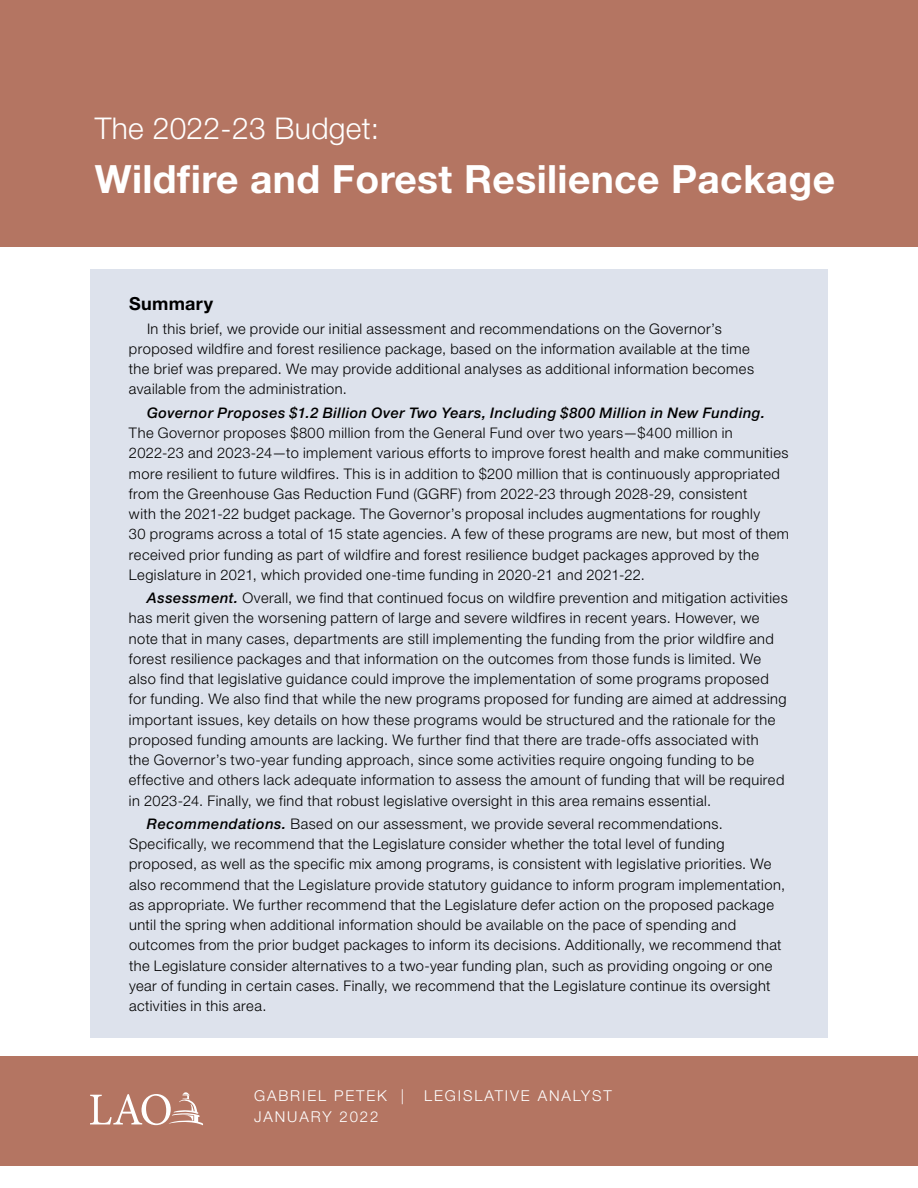
<style>
.page{position:relative;width:918px;height:1188px;background:#fff}
.page>*{position:absolute;margin:0;border:0;box-sizing:border-box;transform-origin:0 0}
.t1{font:700 39px "Helvetica Neue LT";letter-spacing:.01em;color:#fff}
.t2{font:300 30px "Helvetica Neue LT";letter-spacing:.01em;color:#fff}
.t3{font:700 18px "Helvetica Neue LT";letter-spacing:.02em;color:#000}
.t4{font:300 15px "Helvetica Neue LT";letter-spacing:.125em;color:#fff}
.t5{font:300 14.7px/20.2px "Helvetica Neue LT";letter-spacing:.03em;color:#000}
.t6{font:italic 500 14.7px "Helvetica Neue LT";letter-spacing:.035em;color:#000}
.s1{font-weight:500;font-style:italic}
</style>
<div class="page">
<div style="left:0;top:0;width:918px;height:247px;background:#b47562"></div>
<div style="left:0;top:1057px;width:918px;height:109px;background:#b47562"></div>
<svg style="left:90px;top:1092px;width:113px;height:33px"></svg>
<div style="left:90px;top:269px;width:738px;height:769px;background:#dde2ec"></div>
<h2 class="t2" style="left:95px;top:110px;width:286px">The 2022-23 Budget:</h2>
<h1 class="t1" style="left:95px;top:155px;width:742px">Wildfire and Forest Resilience Package</h1>
<p class="t3" style="left:129px;top:293px;width:86px">Summary</p>
<p class="t5" style="left:129px;top:318px;width:627px;text-indent:18px">In this brief, we provide our initial assessment and recommendations on the Governor’s proposed wildfire and forest resilience package, based on the information available at the time the brief was prepared. We may provide additional analyses as additional information becomes available from the administration.</p>
<p class="t6" style="left:147px;top:404px;width:620px">Governor Proposes $1.2 Billion Over Two Years, Including $800 Million in New Funding.</p>
<p class="t5" style="left:129px;top:422px;width:662px">The Governor proposes $800 million from the General Fund over two years—$400 million in 2022-23 and 2023-24—to implement various efforts to improve forest health and make communities more resilient to future wildfires. This is in addition to $200 million that is continuously appropriated from the Greenhouse Gas Reduction Fund (GGRF) from 2022-23 through 2028-29, consistent<br>with the 2021-22 budget package. The Governor’s proposal includes augmentations for roughly<br>30 programs across a total of 15 state agencies. A few of these programs are new, but most of them received prior funding as part of wildfire and forest resilience budget packages approved by the Legislature in 2021, which provided one-time funding in 2020-21 and 2021-22.</p>
<p class="t5" style="left:129px;top:587px;width:660px;text-indent:18px"><span class="s1">Assessment.</span> Overall, we find that continued focus on wildfire prevention and mitigation activities has merit given the worsening pattern of large and severe wildfires in recent years. However, we note that in many cases, departments are still implementing the funding from the prior wildfire and forest resilience packages and that information on the outcomes from those funds is limited. We also find that legislative guidance could improve the implementation of some programs proposed for funding. We also find that while the new programs proposed for funding are aimed at addressing important issues, key details on how these programs would be structured and the rationale for the proposed funding amounts are lacking. We further find that there are trade-offs associated with<br>the Governor’s two-year funding approach, since some activities require ongoing funding to be effective and others lack adequate information to assess the amount of funding that will be required in 2023-24. Finally, we find that robust legislative oversight in this area remains essential.</p>
<p class="t5" style="left:129px;top:813px;width:658px;text-indent:18px"><span class="s1">Recommendations.</span> Based on our assessment, we provide several recommendations.<br>Specifically, we recommend that the Legislature consider whether the total level of funding proposed, as well as the specific mix among programs, is consistent with legislative priorities. We also recommend that the Legislature provide statutory guidance to inform program implementation, as appropriate. We further recommend that the Legislature defer action on the proposed package until the spring when additional information should be available on the pace of spending and outcomes from the prior budget packages to inform its decisions. Additionally, we recommend that the Legislature consider alternatives to a two-year funding plan, such as providing ongoing or one year of funding in certain cases. Finally, we recommend that the Legislature continue its oversight activities in this area.</p>
<p class="t4" style="left:254px;top:1086px;width:152px">GABRIEL PETEK |</p>
<p class="t4" style="left:424px;top:1086px;width:189px">LEGISLATIVE ANALYST</p>
<p class="t4" style="left:254px;top:1107px;width:126px">JANUARY 2022</p>
</div>
